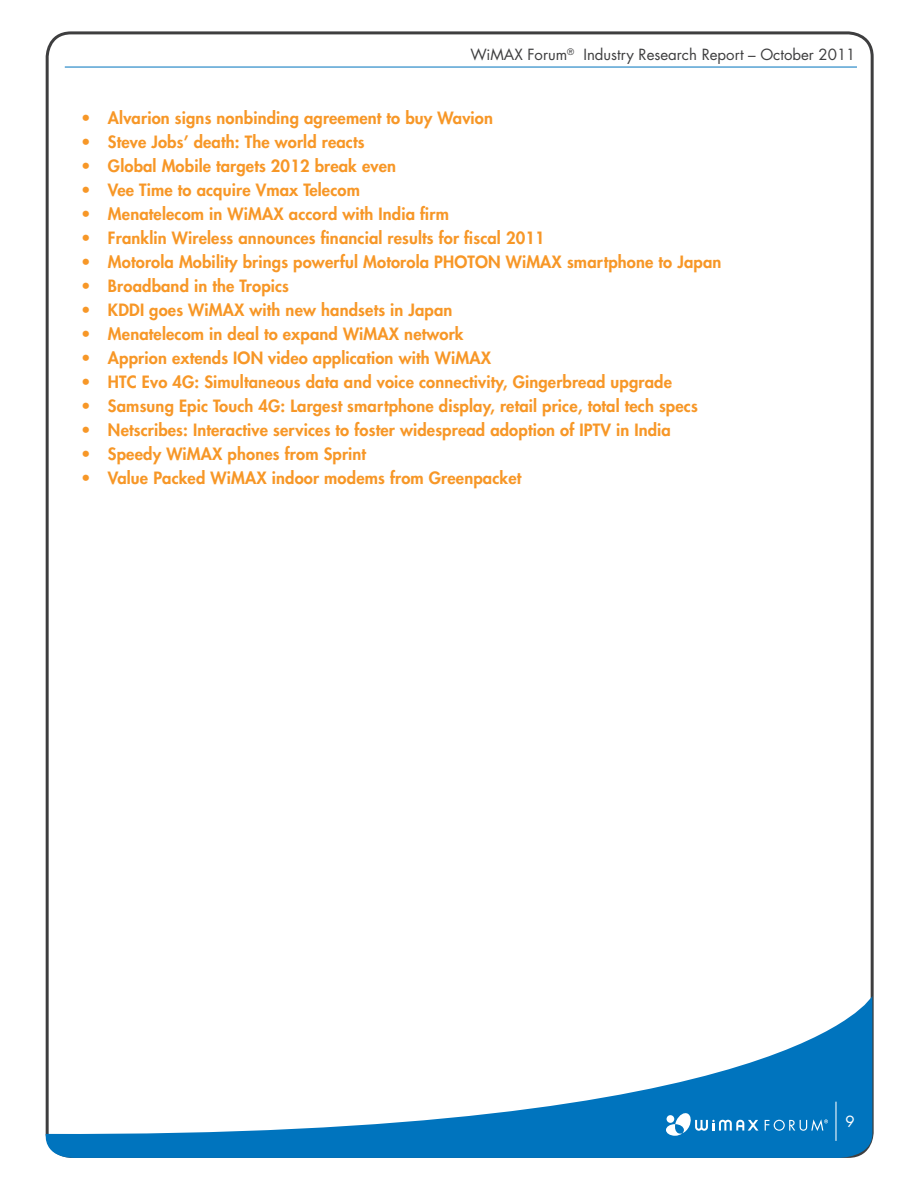
<style>
.page{position:relative;width:918px;height:1188px;background:#fff}
.page>*{position:absolute;margin:0;border:0;box-sizing:border-box;transform-origin:0 0}
.t1{font:800 16.5px "Futura Std";letter-spacing:.01em;color:#f79727}
.t2{font:15px "Futura Std";color:#3e3e3f}
.t3{font:15px "Futura Std";color:#fff}
</style>
<div class="page">
<hr style="left:65px;top:67px;width:792px;height:1px;background:#0074be">
<svg style="left:45px;top:996px;width:827px;height:162px"></svg>
<svg style="left:666px;top:1112px;width:93px;height:24px"></svg>
<svg style="left:765px;top:1119px;width:63px;height:12px"></svg>
<hr style="left:835px;top:1102px;width:2px;height:39px;background:#fff">
<p class="t2" style="left:470px;top:44px;width:387px">WiMAX Forum<sup>®</sup> Industry Research Report – October 2011</p>
<p class="t1" style="left:81px;top:107px;width:414px">• Alvarion signs nonbinding agreement to buy Wavion</p>
<p class="t1" style="left:81px;top:131px;width:285px">• Steve Jobs’ death: The world reacts</p>
<p class="t1" style="left:81px;top:155px;width:317px">• Global Mobile targets 2012 break even</p>
<p class="t1" style="left:81px;top:179px;width:280px">• Vee Time to acquire Vmax Telecom</p>
<p class="t1" style="left:81px;top:203px;width:369px">• Menatelecom in WiMAX accord with India firm</p>
<p class="t1" style="left:81px;top:227px;width:465px">• Franklin Wireless announces financial results for fiscal 2011</p>
<p class="t1" style="left:81px;top:251px;width:642px">• Motorola Mobility brings powerful Motorola PHOTON WiMAX smartphone to Japan</p>
<p class="t1" style="left:81px;top:275px;width:210px">• Broadband in the Tropics</p>
<p class="t1" style="left:81px;top:299px;width:373px">• KDDI goes WiMAX with new handsets in Japan</p>
<p class="t1" style="left:81px;top:323px;width:384px">• Menatelecom in deal to expand WiMAX network</p>
<p class="t1" style="left:81px;top:347px;width:411px">• Apprion extends ION video application with WiMAX</p>
<p class="t1" style="left:81px;top:371px;width:592px">• HTC Evo 4G: Simultaneous data and voice connectivity, Gingerbread upgrade</p>
<p class="t1" style="left:81px;top:395px;width:618px">• Samsung Epic Touch 4G: Largest smartphone display, retail price, total tech specs</p>
<p class="t1" style="left:81px;top:419px;width:591px">• Netscribes: Interactive services to foster widespread adoption of IPTV in India</p>
<p class="t1" style="left:81px;top:443px;width:287px">• Speedy WiMAX phones from Sprint</p>
<p class="t1" style="left:81px;top:467px;width:442px">• Value Packed WiMAX indoor modems from Greenpacket</p>
<p class="t3" style="left:845px;top:1112px;width:11px">9</p>
</div>
